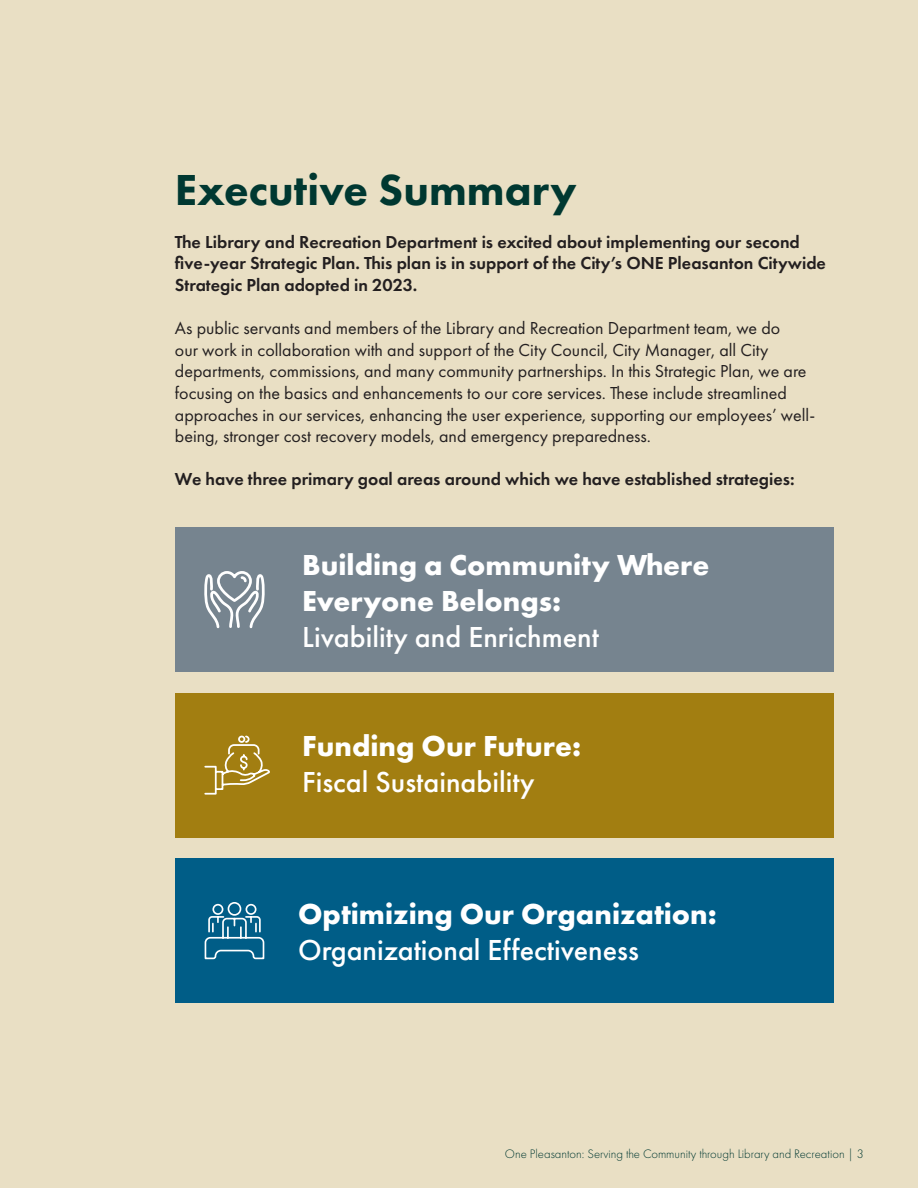
<style>
.page{position:relative;width:918px;height:1188px;background:#e9dfc4}
.page>*{position:absolute;margin:0;border:0;box-sizing:border-box;transform-origin:0 0}
.Headline{font:800 45px "Futura PT";color:#003831}
.Sub_Headline{font:500 30px/36px "Futura PT";color:#fff}
.Sub_Headline-2{font:700 30px/36px "Futura PT";color:#fff}
.Body_Type{font:18px/21.6px "Futura PT";color:#231f20}
.Body_Type-2{font:600 18px/21.6px "Futura PT";color:#231f20}
.t1{font:300 12.75px "Futura PT";color:#003831}
.s1{font-weight:500}
.s2{font-weight:700}
</style>
<div class="page">
<div style="left:175px;top:527px;width:659px;height:145px;background:#76848f"></div>
<svg style="left:204px;top:571px;width:61px;height:58px"></svg>
<div style="left:175px;top:693px;width:659px;height:144px;background:#a27e11"></div>
<svg style="left:204px;top:735px;width:66px;height:60px"></svg>
<div style="left:175px;top:858px;width:659px;height:145px;background:#005d87"></div>
<svg style="left:204px;top:902px;width:61px;height:58px"></svg>
<p class="Headline" style="left:175px;top:161px;width:403px">Executive Summary</p>
<p class="Body_Type-2" style="left:175px;top:231px;width:653px">The Library and Recreation Department is excited about implementing our second five-year Strategic Plan. This plan is in support of the City’s ONE Pleasanton Citywide<br>Strategic Plan adopted in 2023.</p>
<p class="Body_Type" style="left:175px;top:317px;width:642px">As public servants and members of the Library and Recreation Department team, we do<br>our work in collaboration with and support of the City Council, City Manager, all City departments, commissions, and many community partnerships. In this Strategic Plan, we are focusing on the basics and enhancements to our core services. These include streamlined approaches in our services, enhancing the user experience, supporting our employees’ well&shy;being, stronger cost recovery models, and emergency preparedness.</p>
<p class="Body_Type-2" style="left:175px;top:468px;width:621px">We have three primary goal areas around which we have established strategies:</p>
<p class="Sub_Headline-2" style="left:302px;top:546px;width:409px">Building a Community Where<br>Everyone Belongs:<br><span class="s1">Livability and Enrichment</span></p>
<p class="Sub_Headline" style="left:302px;top:728px;width:280px"><span class="s2">Funding Our Future:<br></span>Fiscal Sustainability</p>
<p class="Sub_Headline" style="left:298px;top:896px;width:420px"><span class="s2">Optimizing Our Organization:<br></span>Organizational Effectiveness</p>
<p class="t1" style="left:505px;top:1146px;width:360px">One Pleasanton: Serving the Community through Library and Recreation | 3</p>
</div>
